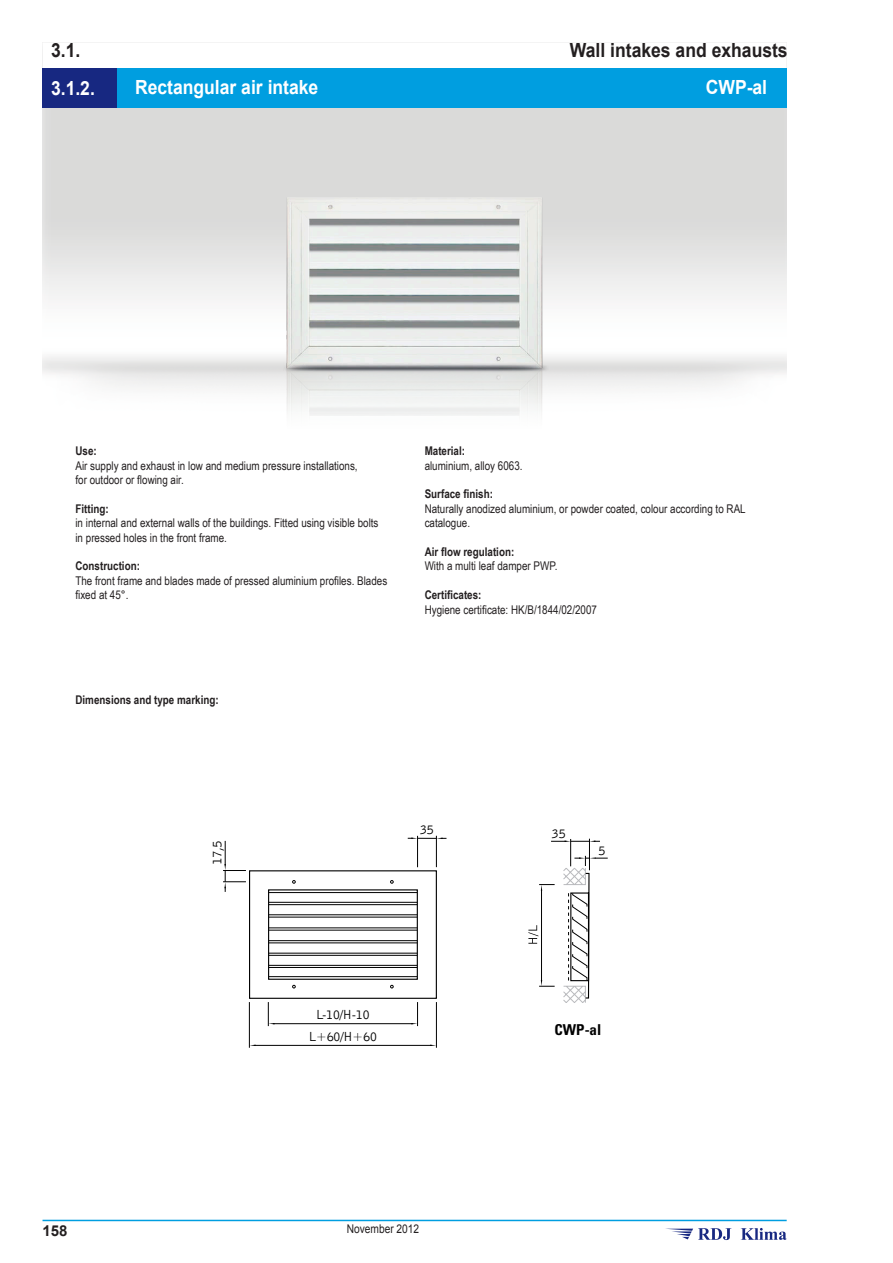
<style>
.page{position:relative;width:893px;height:1263px;background:#fff}
.page>*{position:absolute;margin:0;border:0;box-sizing:border-box;transform-origin:0 0}
.Naglowek3{font:700 19.5px "Arial";color:#fff;scale:.9 1}
.Naglowek_2{font:700 19.5px "Arial";color:#231f20;scale:.9 1}
.t1{font:700 condensed 15px "Univers Pl LT";color:#000}
.t2{font:700 15px "Arial";color:#231f20}
.t3{font:13.5px/21.9px "Bell Gothic EU Normal";letter-spacing:-.05em;color:#000;text-align:center}
.Tekst{font:12px/14.4px "Arial Narrow";color:#231f20}
.Tekst_bold{font:700 12px "Arial Narrow";color:#231f20}
.t4{font:12px "Arial";color:#231f20;scale:.85 1}
</style>
<div class="page">
<hr style="left:43px;top:1220px;width:744px;height:1px;background:#009ee0">
<svg style="left:665px;top:1228px;width:122px;height:12px"></svg>
<img style="left:266px;top:198px;width:297px;height:218px">
<hr style="left:249px;top:1002px;width:1px;height:46px;background:#000">
<hr style="left:436px;top:1002px;width:1px;height:46px;background:#000">
<hr style="left:254px;top:1045px;width:178px;height:1px;background:#000">
<hr style="left:417px;top:836px;width:1px;height:31px;background:#000">
<hr style="left:436px;top:836px;width:1px;height:31px;background:#000">
<svg style="left:223px;top:837px;width:223px;height:189px"></svg>
<svg style="left:528px;top:839px;width:80px;height:164px"></svg>
<div style="left:43px;top:68px;width:74px;height:40px;background:#172881"></div>
<div style="left:117px;top:68px;width:670px;height:40px;background:#009ee0"></div>
<p class="Naglowek_2" style="left:51px;top:37px;width:34px">3.1.</p>
<p class="Naglowek_2" style="left:570px;top:37px;width:244px">Wall intakes and exhausts</p>
<p class="Naglowek3" style="left:51px;top:75px;width:50px">3.1.2.</p>
<p class="Naglowek3" style="left:135px;top:75px;width:205px">Rectangular air intake</p>
<p class="Naglowek3" style="left:706px;top:75px;width:70px">CWP-al</p>
<p class="Tekst_bold" style="left:75px;top:442px;width:23px">Use:</p>
<p class="Tekst" style="left:75px;top:458px;width:284px">Air supply and exhaust in low and medium pressure installations, for outdoor or flowing air.</p>
<p class="Tekst_bold" style="left:75px;top:499px;width:35px">Fitting:</p>
<p class="Tekst" style="left:75px;top:515px;width:305px">in internal and external walls of the buildings. Fitted using visible bolts in pressed holes in the front frame.</p>
<p class="Tekst_bold" style="left:75px;top:557px;width:66px">Construction:</p>
<p class="Tekst" style="left:75px;top:573px;width:313px">The front frame and blades made of pressed aluminium profiles. Blades fixed at 45°.</p>
<p class="Tekst_bold" style="left:75px;top:691px;width:145px">Dimensions and type marking:</p>
<p class="Tekst_bold" style="left:425px;top:442px;width:42px">Material:</p>
<p class="Tekst" style="left:425px;top:458px;width:99px">aluminium, alloy 6063.</p>
<p class="Tekst_bold" style="left:425px;top:485px;width:70px">Surface finish:</p>
<p class="Tekst" style="left:425px;top:501px;width:323px">Naturally anodized aluminium, or powder coated, colour according to RAL catalogue.</p>
<p class="Tekst_bold" style="left:425px;top:543px;width:91px">Air flow regulation:</p>
<p class="Tekst" style="left:425px;top:559px;width:134px">With a multi leaf damper PWP.</p>
<p class="Tekst_bold" style="left:425px;top:586px;width:58px">Certificates:</p>
<p class="Tekst" style="left:425px;top:602px;width:174px">Hygiene certificate: HK/B/1844/02/2007</p>
<p class="t3" style="left:206px;top:865px;width:26px;rotate:-90deg">17,5</p>
<p class="t3" style="left:420px;top:819px;width:16px">35</p>
<p class="t3" style="left:552px;top:822px;width:16px">35</p>
<p class="t3" style="left:598px;top:840px;width:9px">5</p>
<p class="t3" style="left:309px;top:1004px;width:70px">L-10/H-10<br>L+60/H+60</p>
<p class="t1" style="left:555px;top:1020px;width:48px">CWP-al</p>
<p class="t2" style="left:43px;top:1220px;width:27px">158</p>
<p class="t4" style="left:347px;top:1221px;width:87px">November 2012</p>
</div>
